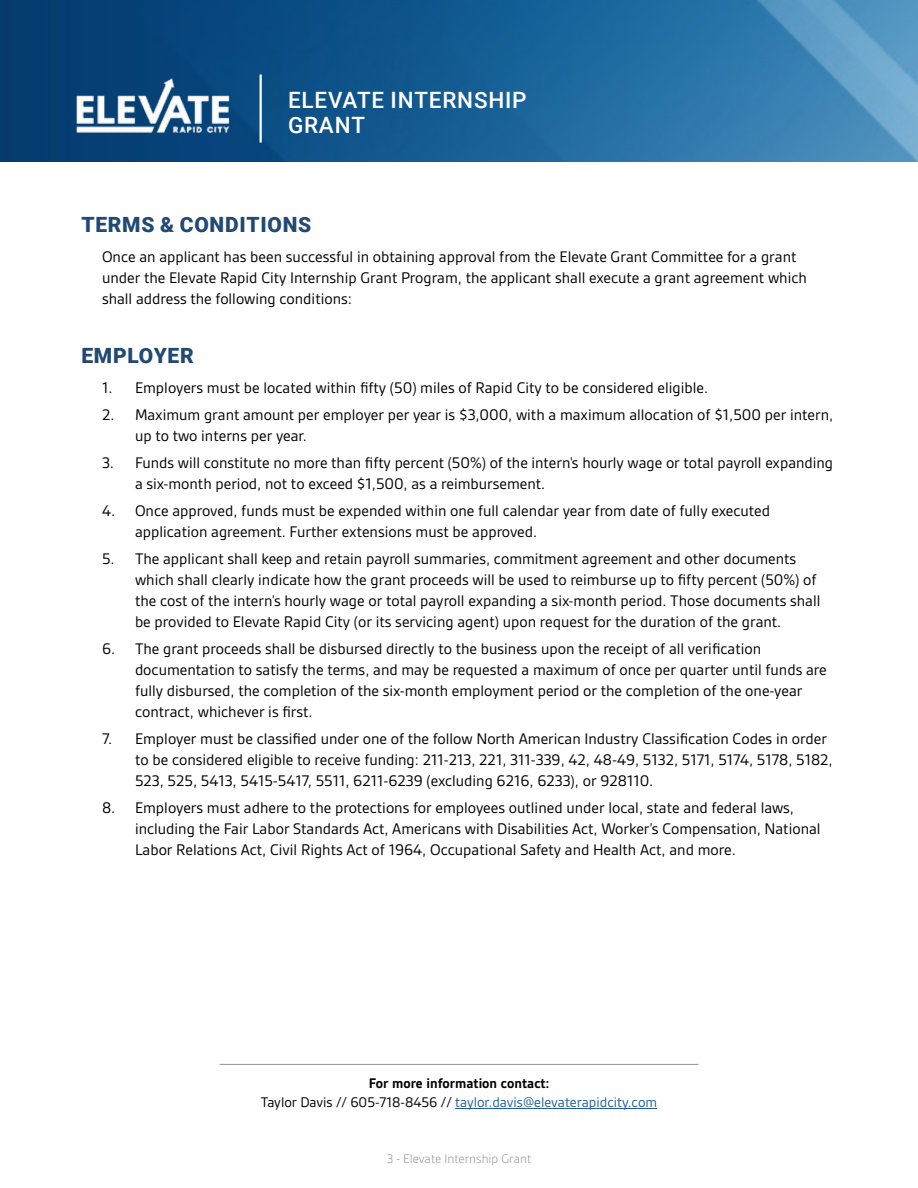
<style>
.page{position:relative;width:918px;height:1188px;background:#fff}
.page>*{position:absolute;margin:0;border:0;box-sizing:border-box;transform-origin:0 0}
.t1{font:500 22.5px/25.5px "Roboto";letter-spacing:.035em;color:#fff}
.t2{font:900 21px "Roboto";letter-spacing:.035em;color:#214973}
.t3{font:16.5px/21px "Gesta";color:#000}
.t4{font:15px/19.5px "Gesta";color:#215e9e;text-align:center}
.t5{font:300 13.5px "Gesta";color:#939598}
.s1{font-weight:700;color:#000}
.s2{color:#000}
</style>
<div class="page">
<img style="left:0;top:0;width:918px;height:162px">
<hr style="left:260px;top:75px;width:2px;height:68px;background:#fff">
<img style="left:61px;top:51px;width:184px;height:106px">
<hr style="left:455px;top:1108px;width:202px;height:1px;background:#215e9e">
<hr style="left:220px;top:1064px;width:478px;height:1px;background:#939598">
<h1 class="t1" style="left:288px;top:86px;width:240px">ELEVATE INTERNSHIP<br>GRANT</h1>
<p class="t2" style="left:81px;top:210px;width:232px">TERMS &amp; CONDITIONS</p>
<p class="t3" style="left:102px;top:246px;width:706px">Once an applicant has been successful in obtaining approval from the Elevate Grant Committee for a grant under the Elevate Rapid City Internship Grant Program, the applicant shall execute a grant agreement which shall address the following conditions:</p>
<p class="t2" style="left:81px;top:340px;width:114px">EMPLOYER</p>
<p class="t3" style="left:102px;top:377px;width:608px">1. Employers must be located within fifty (50) miles of Rapid City to be considered eligible.</p>
<p class="t3" style="left:135px;top:404px;width:700px;text-indent:-33px">2. Maximum grant amount per employer per year is $3,000, with a maximum allocation of $1,500 per intern, up to two interns per year.</p>
<p class="t3" style="left:135px;top:452px;width:700px;text-indent:-33px">3. Funds will constitute no more than fifty percent (50%) of the intern’s hourly wage or total payroll expanding a six-month period, not to exceed $1,500, as a reimbursement.</p>
<p class="t3" style="left:135px;top:500px;width:637px;text-indent:-33px">4. Once approved, funds must be expended within one full calendar year from date of fully executed application agreement. Further extensions must be approved.</p>
<p class="t3" style="left:135px;top:548px;width:687px;text-indent:-33px">5. The applicant shall keep and retain payroll summaries, commitment agreement and other documents which shall clearly indicate how the grant proceeds will be used to reimburse up to fifty percent (50%) of the cost of the intern’s hourly wage or total payroll expanding a six-month period. Those documents shall be provided to Elevate Rapid City (or its servicing agent) upon request for the duration of the grant.</p>
<p class="t3" style="left:135px;top:638px;width:693px;text-indent:-33px">6. The grant proceeds shall be disbursed directly to the business upon the receipt of all verification documentation to satisfy the terms, and may be requested a maximum of once per quarter until funds are fully disbursed, the completion of the six-month employment period or the completion of the one-year contract, whichever is first.</p>
<p class="t3" style="left:135px;top:728px;width:699px;text-indent:-33px">7. Employer must be classified under one of the follow North American Industry Classification Codes in order to be considered eligible to receive funding: 211-213, 221, 311-339, 42, 48-49, 5132, 5171, 5174, 5178, 5182,<br>523, 525, 5413, 5415-5417, 5511, 6211-6239 (excluding 6216, 6233), or 928110.</p>
<p class="t3" style="left:135px;top:797px;width:687px;text-indent:-33px">8. Employers must adhere to the protections for employees outlined under local, state and federal laws, including the Fair Labor Standards Act, Americans with Disabilities Act, Worker’s Compensation, National<br>Labor Relations Act, Civil Rights Act of 1964, Occupational Safety and Health Act, and more.</p>
<p class="t4" style="left:261px;top:1073px;width:398px"><span class="s1">For more information contact:<br></span><span class="s2">Taylor Davis // 605-718-8456 //</span> taylor.davis@elevaterapidcity.com</p>
<p class="t5" style="left:387px;top:1151px;width:146px">3 - Elevate Internship Grant</p>
</div>
